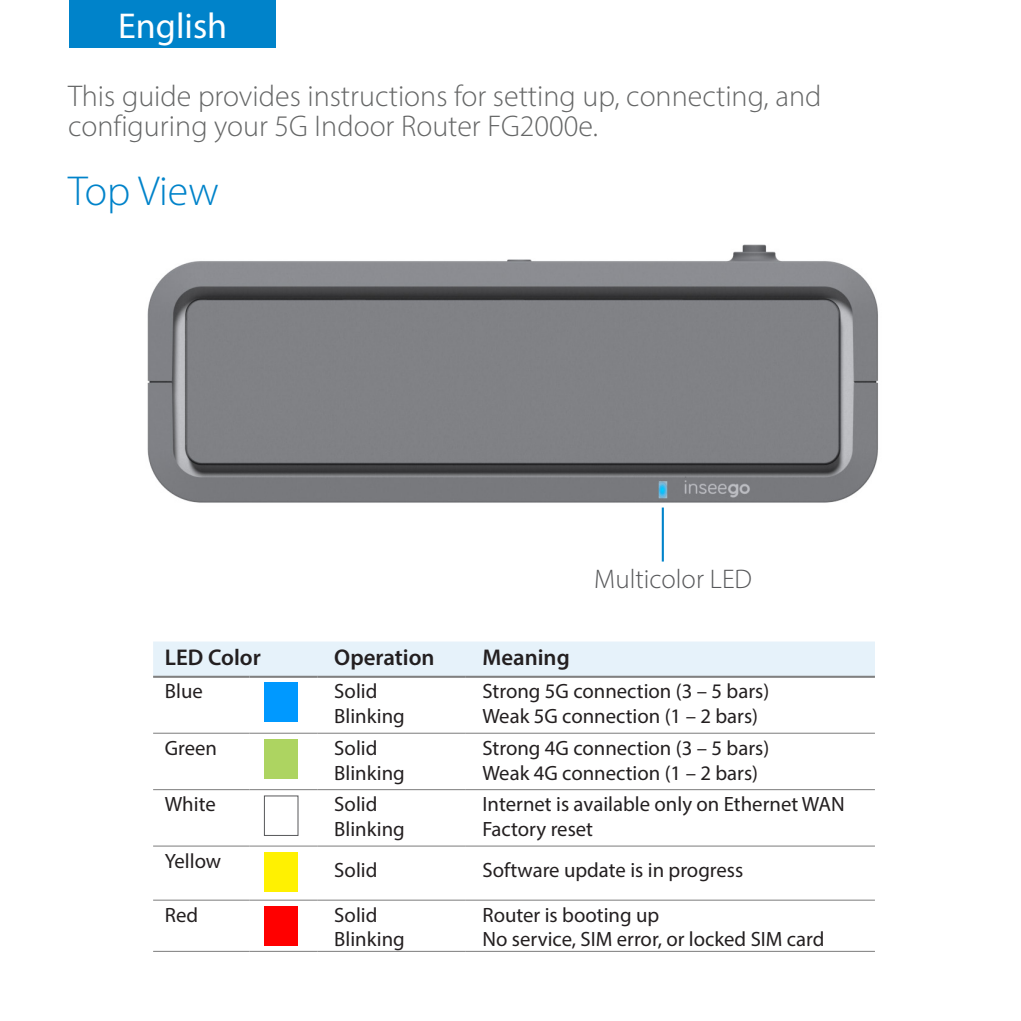
<style>
.page{position:relative;width:1021px;height:1021px;background:#fff}
.page>*{position:absolute;margin:0;border:0;box-sizing:border-box;transform-origin:0 0}
.Subhead_1{font:300 42px "Myriad Pro";color:#0083ca}
.t1{font:36px "Myriad Pro";color:#fff}
.Body_Copy_1{font:300 30px/30px "Myriad Pro";color:#656666}
.t2{font:300 27px "Myriad Pro";color:#57585a}
.Normal-table{font:600 22.8px "Myriad Pro";color:#231f20}
.Normal-table-2{font:20.7px/24.9px "Myriad Pro";color:#231f20}
</style>
<div class="page">
<div style="left:70px;top:0;width:206px;height:47px;background:#0083ca"></div>
<img style="left:147px;top:244px;width:731px;height:259px">
<hr style="left:661px;top:507px;width:3px;height:54px;background:#0083ca">
<div style="left:153px;top:641px;width:722px;height:34px;background:#e6f2fa"></div>
<hr style="left:153px;top:675px;width:96px;height:2px;background:#808080">
<hr style="left:249px;top:675px;width:69px;height:2px;background:#808080">
<hr style="left:318px;top:675px;width:148px;height:2px;background:#808080">
<hr style="left:466px;top:675px;width:409px;height:2px;background:#808080">
<hr style="left:153px;top:732px;width:96px;height:1px;background:#808080">
<hr style="left:249px;top:732px;width:69px;height:1px;background:#808080">
<hr style="left:318px;top:732px;width:148px;height:1px;background:#808080">
<hr style="left:318px;top:789px;width:148px;height:1px;background:#808080">
<hr style="left:466px;top:732px;width:409px;height:1px;background:#808080">
<hr style="left:466px;top:789px;width:409px;height:1px;background:#808080">
<hr style="left:153px;top:789px;width:96px;height:1px;background:#808080">
<hr style="left:153px;top:950px;width:96px;height:1px;background:#808080">
<hr style="left:249px;top:845px;width:69px;height:1px;background:#808080">
<hr style="left:318px;top:845px;width:148px;height:1px;background:#808080">
<hr style="left:318px;top:950px;width:148px;height:1px;background:#808080">
<hr style="left:466px;top:845px;width:409px;height:1px;background:#808080">
<hr style="left:466px;top:950px;width:409px;height:1px;background:#808080">
<hr style="left:153px;top:845px;width:96px;height:1px;background:#808080">
<hr style="left:153px;top:899px;width:96px;height:1px;background:#808080">
<hr style="left:249px;top:789px;width:69px;height:1px;background:#808080">
<hr style="left:249px;top:899px;width:69px;height:1px;background:#808080">
<hr style="left:249px;top:950px;width:69px;height:1px;background:#808080">
<hr style="left:318px;top:899px;width:148px;height:1px;background:#808080">
<hr style="left:466px;top:899px;width:409px;height:1px;background:#808080">
<div style="left:264px;top:682px;width:34px;height:40px;background:#09f"></div>
<div style="left:264px;top:739px;width:34px;height:39px;background:#add461"></div>
<div style="left:264px;top:852px;width:34px;height:39px;background:#fff101"></div>
<div style="left:264px;top:906px;width:34px;height:39px;background:#f00"></div>
<h2 class="t1" style="left:118px;top:4px;width:110px">English</h2>
<p class="Body_Copy_1" style="left:68px;top:81px;width:755px">This guide provides instructions for setting up, connecting, and configuring your 5G Indoor Router FG2000e.</p>
<p class="Subhead_1" style="left:68px;top:165px;width:152px">Top View</p>
<p class="t2" style="left:594px;top:562px;width:159px">Multicolor LED</p>
<p class="Normal-table" style="left:165px;top:642px;width:98px">LED Color</p>
<p class="Normal-table" style="left:334px;top:642px;width:102px">Operation</p>
<p class="Normal-table" style="left:482px;top:642px;width:89px">Meaning</p>
<p class="Normal-table-2" style="left:165px;top:678px;width:39px">Blue</p>
<p class="Normal-table-2" style="left:334px;top:678px;width:72px">Solid<br>Blinking</p>
<p class="Normal-table-2" style="left:482px;top:678px;width:288px">Strong 5G connection (3 – 5 bars)<br>Weak 5G connection (1 – 2 bars)</p>
<p class="Normal-table-2" style="left:165px;top:735px;width:54px">Green</p>
<p class="Normal-table-2" style="left:334px;top:735px;width:45px">Solid</p>
<p class="Normal-table-2" style="left:334px;top:759px;width:72px">Blinking</p>
<p class="Normal-table-2" style="left:482px;top:735px;width:288px">Strong 4G connection (3 – 5 bars)</p>
<p class="Normal-table-2" style="left:482px;top:759px;width:277px">Weak 4G connection (1 – 2 bars)</p>
<p class="Normal-table-2" style="left:165px;top:791px;width:52px">White</p>
<p class="Normal-table-2" style="left:334px;top:791px;width:45px">Solid</p>
<p class="Normal-table-2" style="left:334px;top:816px;width:72px">Blinking</p>
<p class="Normal-table-2" style="left:482px;top:791px;width:364px">Internet is available only on Ethernet WAN</p>
<p class="Normal-table-2" style="left:482px;top:816px;width:112px">Factory reset</p>
<p class="Normal-table-2" style="left:165px;top:847px;width:58px">Yellow</p>
<p class="Normal-table-2" style="left:334px;top:857px;width:45px">Solid</p>
<p class="Normal-table-2" style="left:482px;top:857px;width:262px">Software update is in progress</p>
<p class="Normal-table-2" style="left:165px;top:901px;width:35px">Red</p>
<p class="Normal-table-2" style="left:334px;top:901px;width:45px">Solid</p>
<p class="Normal-table-2" style="left:334px;top:926px;width:72px">Blinking</p>
<p class="Normal-table-2" style="left:482px;top:901px;width:178px">Router is booting up</p>
<p class="Normal-table-2" style="left:482px;top:926px;width:343px">No service, SIM error, or locked SIM card</p>
</div>
